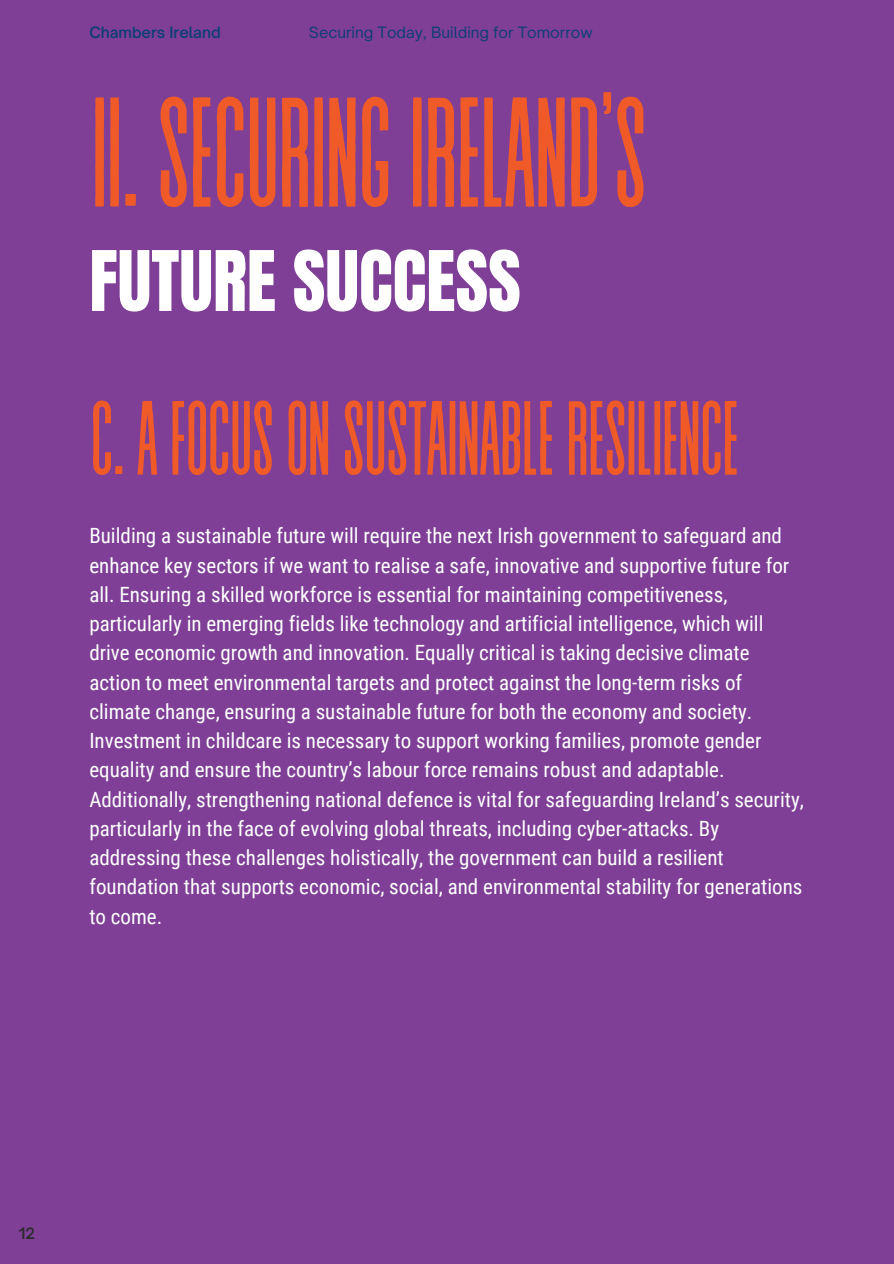
<style>
.page{position:relative;width:894px;height:1264px;background:#fff}
.page>*{position:absolute;margin:0;border:0;box-sizing:border-box;transform-origin:0 0}
.t1{font:155.55px "Revive 80 Tall";letter-spacing:-.03em;color:#f05a28}
.t2{font:105px "Revive 80 Tall";letter-spacing:-.03em;color:#f05a28}
.t3{font:70.95px "Anton";color:#fff}
.t4{font:21px/29.2px "Roboto Condensed";color:#fff}
.t5{font:15px "Open Sauce One";color:#0d3e76}
.t6{font:600 15px "Open Sauce One";color:#0d3e76}
.t7{font:600 15px "Open Sauce One";color:#2b2b2b}
</style>
<div class="page">
<div style="left:0;top:0;width:893px;height:1263px;background:#7f3f97"></div>
<h2 class="t6" style="left:89px;top:23px;width:133px">Chambers Ireland</h2>
<p class="t5" style="left:309px;top:23px;width:285px">Securing Today, Building for Tomorrow</p>
<h1 class="t1" style="left:105px;top:73px;width:545px">I.SECURINGIRELAND’S</h1>
<p class="t3" style="left:89px;top:230px;width:433px">FUTURE SUCCESS</p>
<h3 class="t2" style="left:89px;top:384px;width:652px">C.AFOCUSONSUSTAINABLERESILIENCE</h3>
<h5 class="t4" style="left:89px;top:521px;width:715px">Building a sustainable future will require the next Irish government to safeguard and enhance key sectors if we want to realise a safe, innovative and supportive future for all. Ensuring a skilled workforce is essential for maintaining competitiveness, particularly in emerging fields like technology and artificial intelligence, which will drive economic growth and innovation. Equally critical is taking decisive climate action to meet environmental targets and protect against the long-term risks of climate change, ensuring a sustainable future for both the economy and society.<br>Investment in childcare is necessary to support working families, promote gender equality and ensure the country’s labour force remains robust and adaptable.<br>Additionally, strengthening national defence is vital for safeguarding Ireland’s security, particularly in the face of evolving global threats, including cyber-attacks. By addressing these challenges holistically, the government can build a resilient foundation that supports economic, social, and environmental stability for generations to come.</h5>
<h4 class="t7" style="left:19px;top:1224px;width:18px">12</h4>
</div>
